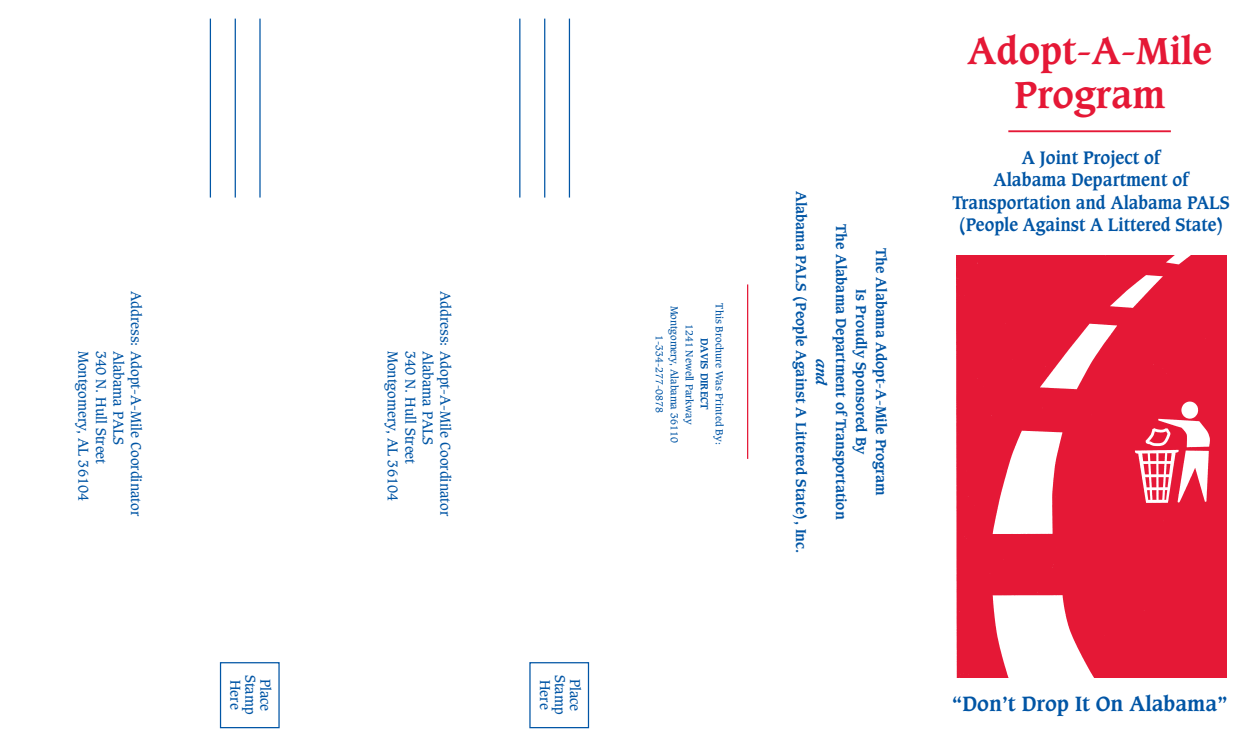
<style>
.page{position:relative;width:1239px;height:744px;background:#fff}
.page>*{position:absolute;margin:0;border:0;box-sizing:border-box;transform-origin:0 0}
.t1{font:700 36.25px/43.5px "Caxton";color:#e51836;text-align:center}
.t2{font:700 20px "Caxton";color:#0155a5}
.t3{font:700 17.5px/22.5px "Caxton";color:#0155a5;text-align:center;scale:.95 1}
.t4{font:13.75px "Caxton";color:#0155a5}
.t5{font:700 13.75px/20px "Caxton";color:#0155a5;text-align:center}
.t6{font:italic 700 13.75px "Caxton";color:#0155a5}
.t7{font:10px/15px "Caxton";color:#0155a5;text-align:center}
.t8{font:700 10px "Caxton";color:#0155a5}
</style>
<div class="page">
<hr style="left:1008px;top:130px;width:163px;height:2px;background:#e51836">
<hr style="left:747px;top:284px;width:1px;height:175px;background:#e51836">
<hr style="left:569px;top:19px;width:1px;height:178px;background:#0155a5">
<hr style="left:544px;top:19px;width:1px;height:178px;background:#0155a5">
<hr style="left:519px;top:19px;width:1px;height:178px;background:#0155a5">
<div style="left:529px;top:662px;width:60px;height:66px;border:1px solid #0155a5"></div>
<img style="left:956px;top:256px;width:270px;height:421px">
<hr style="left:259px;top:19px;width:2px;height:178px;background:#0155a5">
<hr style="left:235px;top:19px;width:1px;height:178px;background:#0155a5">
<hr style="left:210px;top:19px;width:1px;height:178px;background:#0155a5">
<div style="left:220px;top:662px;width:60px;height:66px;border:1px solid #0155a5"></div>
<p class="t4" style="left:144px;top:291px;width:227px;rotate:90deg">Address: Adopt-A-Mile Coordinator</p>
<p class="t4" style="left:92px;top:350px;width:152px;rotate:90deg">Montgomery, AL 36104</p>
<p class="t4" style="left:109px;top:350px;width:115px;rotate:90deg">340 N. Hull Street</p>
<p class="t4" style="left:127px;top:350px;width:96px;rotate:90deg">Alabama PALS</p>
<p class="t4" style="left:244px;top:680px;width:31px;rotate:90deg">Here</p>
<p class="t4" style="left:259px;top:675px;width:41px;rotate:90deg">Stamp</p>
<p class="t4" style="left:274px;top:678px;width:34px;rotate:90deg">Place</p>
<p class="t4" style="left:454px;top:291px;width:227px;rotate:90deg">Address: Adopt-A-Mile Coordinator</p>
<p class="t4" style="left:401px;top:350px;width:152px;rotate:90deg">Montgomery, AL 36104</p>
<p class="t4" style="left:419px;top:350px;width:115px;rotate:90deg">340 N. Hull Street</p>
<p class="t4" style="left:436px;top:350px;width:96px;rotate:90deg">Alabama PALS</p>
<p class="t4" style="left:553px;top:680px;width:31px;rotate:90deg">Here</p>
<p class="t4" style="left:568px;top:675px;width:41px;rotate:90deg">Stamp</p>
<p class="t4" style="left:583px;top:678px;width:34px;rotate:90deg">Place</p>
<p class="t7" style="left:726px;top:303px;width:143px;rotate:90deg">This Brochure Was Printed By:</p>
<p class="t7" style="left:696px;top:305px;width:138px;rotate:90deg">1241 Newell Parkway<br>Montgomery, Alabama 36110<br>1-334-277-0878</p>
<p class="t8" style="left:710px;top:338px;width:73px;rotate:90deg">DAVIS DIRECT</p>
<p class="t5" style="left:811px;top:191px;width:364px;rotate:90deg">Alabama PALS (People Against A Littered State), Inc.</p>
<p class="t5" style="left:891px;top:224px;width:296px;rotate:90deg">The Alabama Adopt-A-Mile Program<br>Is Proudly Sponsored By<br>The Alabama Department of Transportation</p>
<p class="t6" style="left:829px;top:359px;width:28px;rotate:90deg">and</p>
<h1 class="t1" style="left:967px;top:30px;width:246px">Adopt-A-Mile<br>Program</h1>
<p class="t3" style="left:952px;top:146px;width:293px">A Joint Project of<br>Alabama Department of<br>Transportation and Alabama PALS (People Against A Littered State)</p>
<h2 class="t2" style="left:951px;top:691px;width:278px">“Don’t Drop It On Alabama”</h2>
</div>
